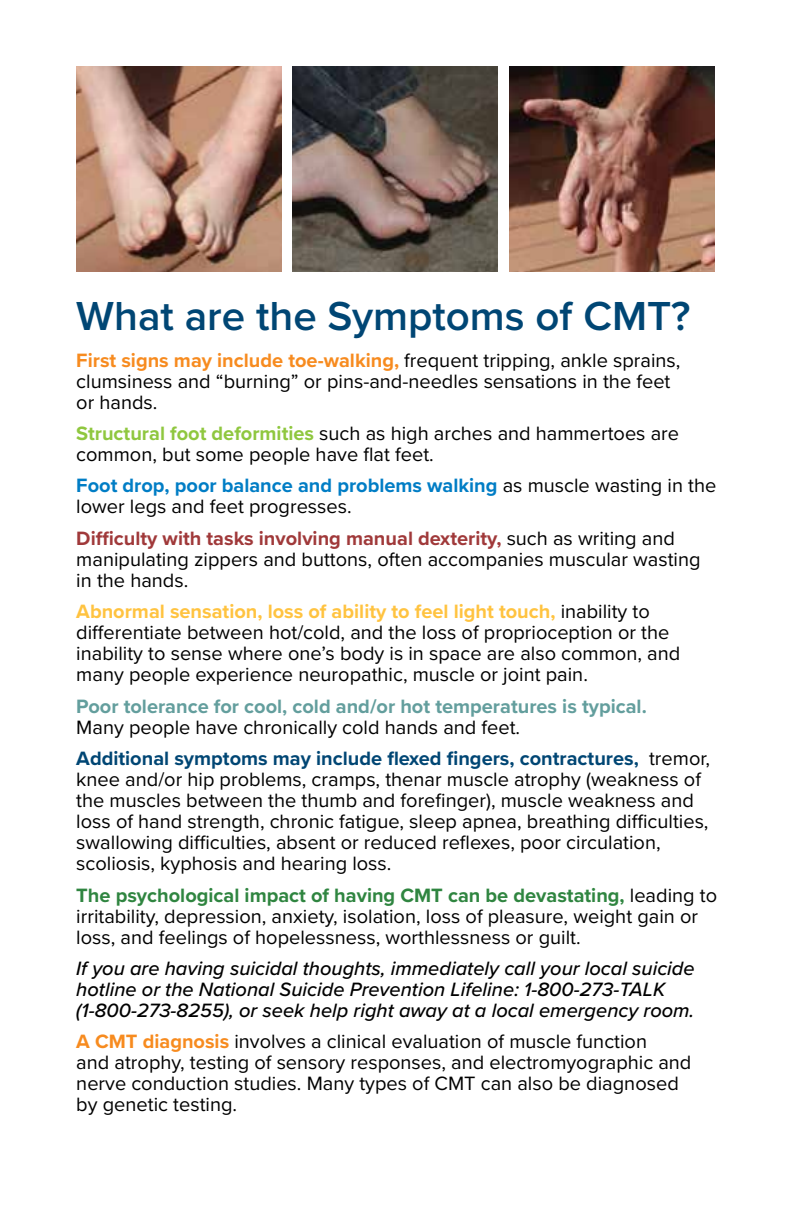
<style>
.page{position:relative;width:792px;height:1224px;background:#fff}
.page>*{position:absolute;margin:0;border:0;box-sizing:border-box;transform-origin:0 0}
.t1{font:600 42px "Proxima Nova";color:#004674}
.t2{font:20px/21px "Proxima Nova";color:#000}
.t3{font:italic 500 20px/21px "Proxima Nova";color:#000}
.t4{font:700 20px/31.4px "Proxima Nova";color:#004674}
.t5{font:700 20px "Proxima Nova";color:#639e9d}
.s1{font-weight:700;color:#f78b1f}
.s2{font-weight:700;color:#8fc73f}
.s3{font-weight:700;color:#007dc5}
.s4{font-weight:700;color:#a0393a}
.s5{font-weight:700;color:#ffc340}
.s6{font-weight:400;color:#000}
.s7{font-weight:700;color:#2f8540}
</style>
<div class="page">
<img style="left:509px;top:66px;width:205px;height:205px">
<img style="left:76px;top:66px;width:205px;height:205px">
<img style="left:293px;top:66px;width:205px;height:205px">
<h1 class="t1" style="left:76px;top:298px;width:616px">What are the Symptoms of CMT?</h1>
<p class="t2" style="left:76px;top:350px;width:606px"><span class="s1">First signs may include toe-walking,</span> frequent tripping, ankle sprains, clumsiness and “burning” or pins-and-needles sensations in the feet or hands.</p>
<p class="t2" style="left:76px;top:424px;width:604px"><span class="s2">Structural foot deformities</span> such as high arches and hammertoes are common, but some people have flat feet.</p>
<p class="t2" style="left:76px;top:476px;width:642px"><span class="s3">Foot drop, poor balance and problems walking</span> as muscle wasting in the lower legs and feet progresses.</p>
<p class="t2" style="left:76px;top:529px;width:626px"><span class="s4">Difficulty with tasks involving manual dexterity,</span> such as writing and manipulating zippers and buttons, often accompanies muscular wasting in the hands.</p>
<p class="t2" style="left:76px;top:602px;width:605px"><span class="s5">Abnormal sensation, loss of ability to feel light touch,</span> inability to differentiate between hot/cold, and the loss of proprioception or the inability to sense where one’s body is in space are also common, and many people experience neuropathic, muscle or joint pain.</p>
<p class="t5" style="left:76px;top:698px;width:572px">Poor tolerance for cool, cold and/or hot temperatures is typical.</p>
<p class="t4" style="left:76px;top:712px;width:635px"><span class="s6">Many people have chronically cold hands and feet.<br></span>Additional symptoms may include flexed fingers, contractures, <span class="s6">tremor,</span></p>
<p class="t2" style="left:76px;top:770px;width:634px">knee and/or hip problems, cramps, thenar muscle atrophy (weakness of the muscles between the thumb and forefinger), muscle weakness and loss of hand strength, chronic fatigue, sleep apnea, breathing difficulties, swallowing difficulties, absent or reduced reflexes, poor circulation, scoliosis, kyphosis and hearing loss.</p>
<p class="t2" style="left:76px;top:885px;width:642px"><span class="s7">The psychological impact of having CMT can be devastating,</span> leading to irritability, depression, anxiety, isolation, loss of pleasure, weight gain or loss, and feelings of hopelessness, worthlessness or guilt.</p>
<p class="t3" style="left:76px;top:959px;width:620px">If you are having suicidal thoughts, immediately call your local suicide hotline or the National Suicide Prevention Lifeline: 1-800-273-TALK (1-800-273-8255), or seek help right away at a local emergency room.</p>
<p class="t2" style="left:76px;top:1032px;width:617px"><span class="s1">A CMT diagnosis</span> involves a clinical evaluation of muscle function<br>and atrophy, testing of sensory responses, and electromyographic and nerve conduction studies. Many types of CMT can also be diagnosed by genetic testing.</p>
</div>
